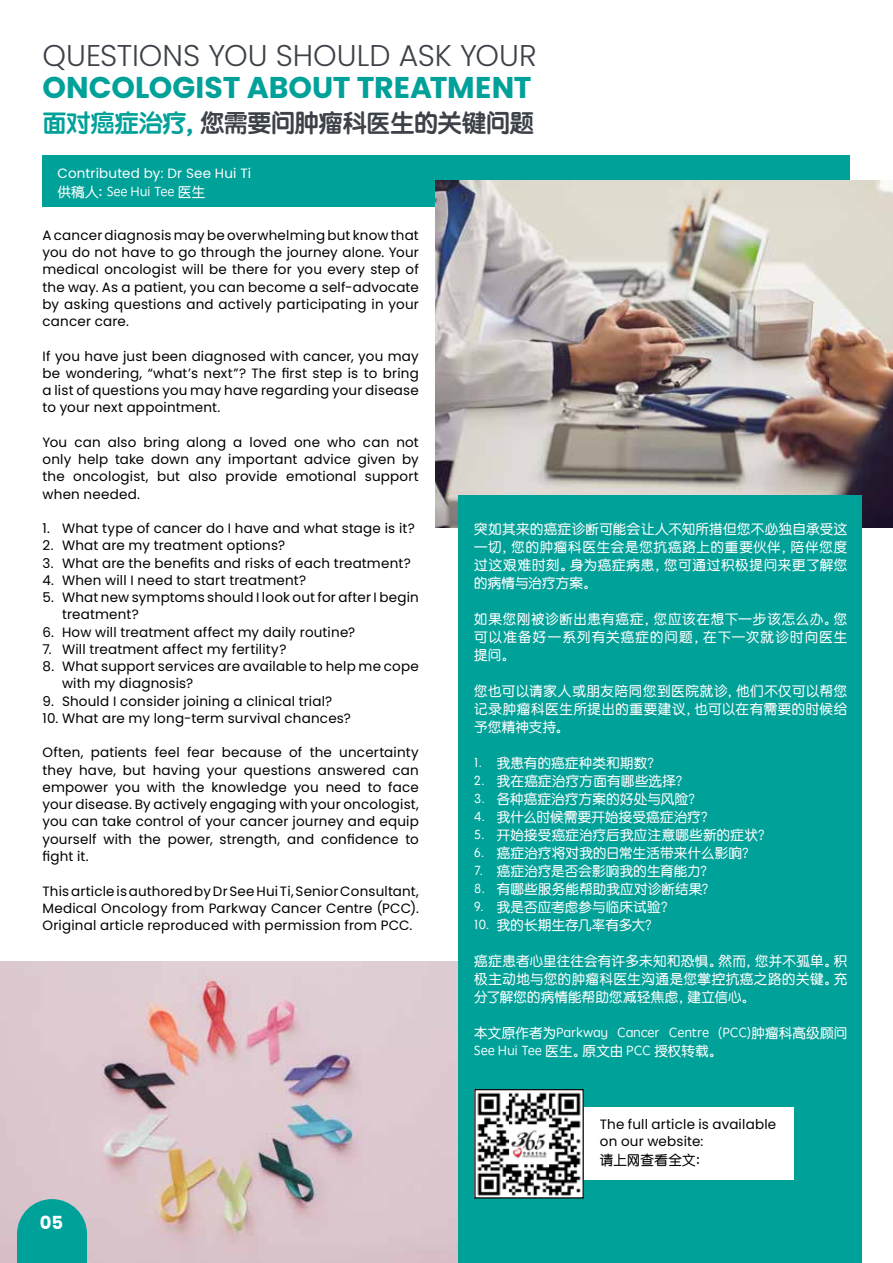
<style>
.page{position:relative;width:893px;height:1263px;background:#fff}
.page>*{position:absolute;margin:0;border:0;box-sizing:border-box;transform-origin:0 0}
.t1{font:300 30px "Poppins";color:#3d4249}
.t2{font:700 30px "Poppins";color:#00a199}
.t3{font:24px "ST Yuanti SC Bold";letter-spacing:-.005em;color:#3d4249}
.t4{font:700 18px "Poppins";color:#fff}
.t5{font:13.5px/17.2px "Poppins";letter-spacing:.015em;color:#000;text-align:justify}
.t6{font:13.5px/18px "ST Yuanti SC Regular";letter-spacing:.025em;color:#fff;text-align:justify}
.t7{font:13.5px "Poppins";letter-spacing:.015em;color:#fff}
.t8{font:13.5px "ST Yuanti SC Regular";letter-spacing:.005em;color:#fff}
.t9{font:13.5px "ST Yuanti SC Regular";letter-spacing:.015em;color:#000}
.s1{color:#00a199}
</style>
<div class="page">
<hr style="left:892px;top:769px;width:1px;height:494px;background:#8871b3">
<img style="left:0;top:961px;width:458px;height:302px">
<div style="left:43px;top:155px;width:807px;height:52px;background:#00a199"></div>
<img style="left:436px;top:181px;width:457px;height:346px">
<div style="left:458px;top:495px;width:404px;height:768px;background:#00a199"></div>
<div style="left:568px;top:1107px;width:226px;height:72px;background:#fff"></div>
<img style="left:476px;top:1091px;width:106px;height:105px">
<div style="left:474px;top:1089px;width:110px;height:109px;border:1px solid #000"></div>
<svg style="left:17px;top:1199px;width:70px;height:64px;background:#1aa59f"></svg>
<h1 class="t1" style="left:43px;top:38px;width:496px">QUESTIONS YOU SHOULD ASK YOUR</h1>
<h1 class="t2" style="left:43px;top:70px;width:491px">ONCOLOGIST ABOUT TREATMENT</h1>
<h2 class="t3" style="left:43px;top:105px;width:493px"><span class="s1">面对癌症治疗，</span>您需要问肿瘤科医生的关键问题</h2>
<p class="t7" style="left:58px;top:165px;width:195px">Contributed by: Dr See Hui Ti</p>
<p class="t6" style="left:58px;top:182px;width:149px">供稿人：See Hui Tee 医生</p>
<p class="t5" style="left:43px;top:226px;width:378px">A cancer diagnosis may be overwhelming but know that you do not have to go through the journey alone. Your medical oncologist will be there for you every step of the way. As a patient, you can become a self-advocate by asking questions and actively participating in your cancer care.</p>
<p class="t5" style="left:43px;top:347px;width:378px">If you have just been diagnosed with cancer, you may be wondering, “what’s next”? The first step is to bring a list of questions you may have regarding your disease to your next appointment.</p>
<p class="t5" style="left:43px;top:434px;width:378px">You can also bring along a loved one who can not only help take down any important advice given by the oncologist, but also provide emotional support when needed.</p>
<p class="t5" style="left:43px;top:520px;width:374px">1. What type of cancer do I have and what stage is it?</p>
<p class="t5" style="left:43px;top:537px;width:244px">2. What are my treatment options?</p>
<p class="t5" style="left:43px;top:554px;width:370px">3. What are the benefits and risks of each treatment?</p>
<p class="t5" style="left:43px;top:572px;width:265px">4. When will I need to start treatment?</p>
<p class="t5" style="left:62px;top:589px;width:358px;text-indent:-19px">5. What new symptoms should I look out for after I begin treatment?</p>
<p class="t5" style="left:43px;top:623px;width:314px">6. How will treatment affect my daily routine?</p>
<p class="t5" style="left:43px;top:641px;width:245px">7. Will treatment affect my fertility?</p>
<p class="t5" style="left:62px;top:658px;width:358px;text-indent:-19px">8. What support services are available to help me cope with my diagnosis?</p>
<p class="t5" style="left:43px;top:692px;width:291px">9. Should I consider joining a clinical trial?</p>
<p class="t5" style="left:43px;top:710px;width:310px">10. What are my long-term survival chances?</p>
<p class="t5" style="left:43px;top:744px;width:378px">Often, patients feel fear because of the uncertainty they have, but having your questions answered can empower you with the knowledge you need to face your disease. By actively engaging with your oncologist, you can take control of your cancer journey and equip yourself with the power, strength, and confidence to fight it.</p>
<p class="t5" style="left:43px;top:882px;width:378px">This article is authored by Dr See Hui Ti, Senior Consultant, Medical Oncology from Parkway Cancer Centre (PCC).<br>Original article reproduced with permission from PCC.</p>
<h3 class="t4" style="left:40px;top:1212px;width:25px">05</h3>
<p class="t6" style="left:474px;top:519px;width:375px">突如其来的癌症诊断可能会让人不知所措但您不必独自承受这一切，您的肿瘤科医生会是您抗癌路上的重要伙伴，陪伴您度过这艰难时刻。身为癌症病患，您可通过积极提问来更了解您的病情与治疗方案。</p>
<p class="t6" style="left:474px;top:609px;width:375px">如果您刚被诊断出患有癌症，您应该在想下一步该怎么办。您可以准备好一系列有关癌症的问题，在下一次就诊时向医生提问。</p>
<p class="t6" style="left:474px;top:681px;width:375px">您也可以请家人或朋友陪同您到医院就诊，他们不仅可以帮您记录肿瘤科医生所提出的重要建议，也可以在有需要的时候给予您精神支持。</p>
<p class="t6" style="left:474px;top:753px;width:188px">1. 我患有的癌症种类和期数？</p>
<p class="t6" style="left:474px;top:771px;width:217px">2. 我在癌症治疗方面有哪些选择？</p>
<p class="t6" style="left:474px;top:789px;width:229px">3. 各种癌症治疗方案的好处与风险？</p>
<p class="t6" style="left:474px;top:807px;width:242px">4. 我什么时候需要开始接受癌症治疗？</p>
<p class="t6" style="left:474px;top:825px;width:299px">5. 开始接受癌症治疗后我应注意哪些新的症状？</p>
<p class="t6" style="left:474px;top:843px;width:283px">6. 癌症治疗将对我的日常生活带来什么影响？</p>
<p class="t6" style="left:474px;top:861px;width:241px">7. 癌症治疗是否会影响我的生育能力？</p>
<p class="t6" style="left:474px;top:879px;width:243px">8. 有哪些服务能帮助我应对诊断结果？</p>
<p class="t6" style="left:474px;top:897px;width:202px">9. 我是否应考虑参与临床试验？</p>
<p class="t8" style="left:474px;top:915px;width:186px">10. 我的长期生存几率有多大？</p>
<p class="t6" style="left:474px;top:951px;width:375px">癌症患者心里往往会有许多未知和恐惧。然而，您并不孤单。积极主动地与您的肿瘤科医生沟通是您掌控抗癌之路的关键。充分了解您的病情能帮助您减轻焦虑，建立信心。</p>
<p class="t6" style="left:474px;top:1023px;width:375px">本文原作者为Parkway Cancer Centre (PCC)肿瘤科高级顾问<br>See Hui Tee 医生。原文由 PCC 授权转载。</p>
<p class="t5" style="left:600px;top:1115px;width:178px">The full article is available on our website:</p>
<p class="t9" style="left:600px;top:1150px;width:110px">请上网查看全文：</p>
</div>
